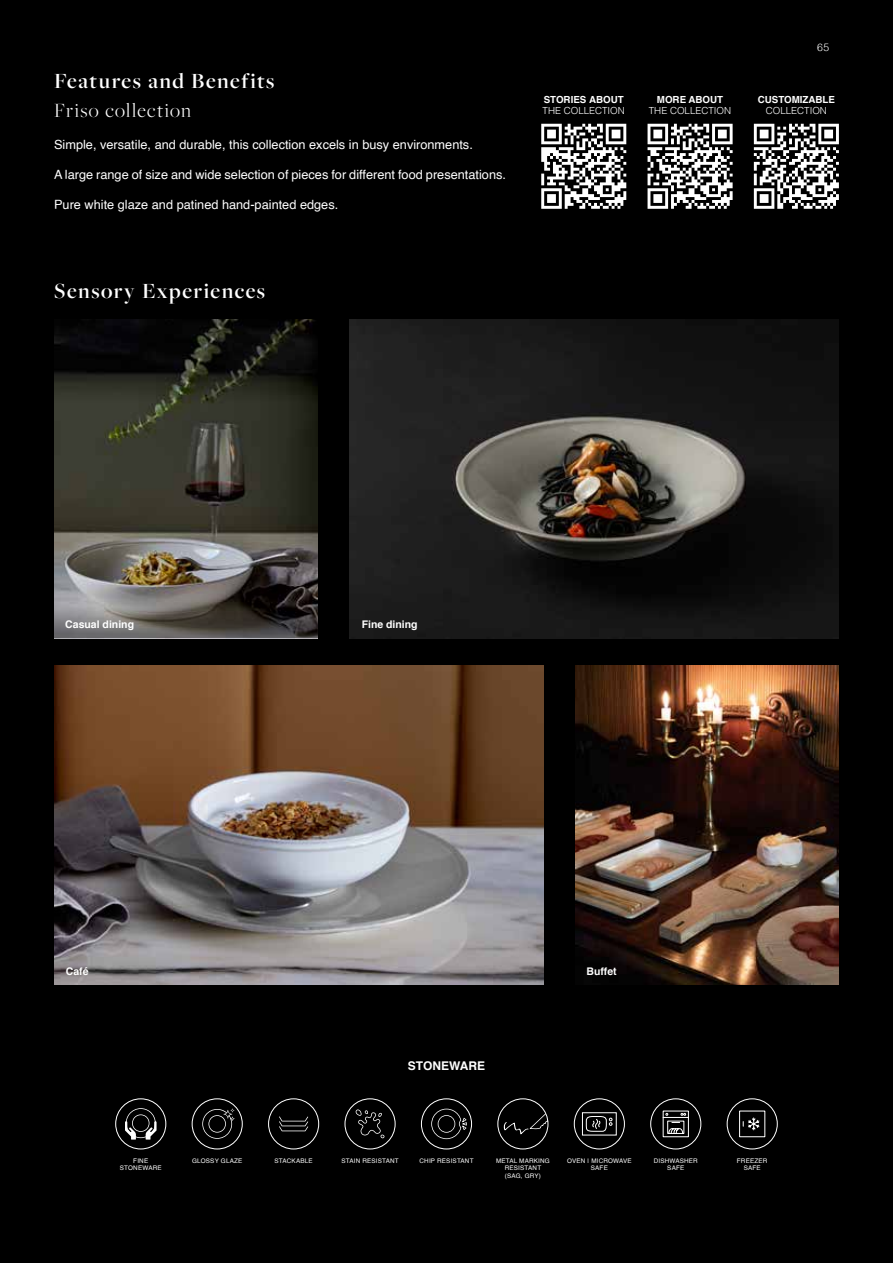
<style>
.page{position:relative;width:893px;height:1263px;background:#000}
.page>*{position:absolute;margin:0;border:0;box-sizing:border-box;transform-origin:0 0}
.t1{font:600 22.5px "Freight Big Pro";letter-spacing:.065em;color:#fff}
.t2{font:300 21px "Freight Big Pro";letter-spacing:.065em;color:#fff}
.t3{font:12.75px "Helvetica";color:#fff}
.t4{font:700 12px "Helvetica";color:#fff}
.t5{font:700 10.5px "Helvetica";color:#fff}
.t6{font:300 10.5px "Helvetica";color:#fff}
.t7{font:300 9.75px "Helvetica";color:#fff}
.t8{font:700 9.75px "Helvetica";color:#fff}
.t9{font:6.3px/7.5px "Helvetica";letter-spacing:.03em;color:#fff;text-align:center}
</style>
<div class="page">
<svg style="left:754px;top:124px;width:85px;height:85px"></svg>
<svg style="left:648px;top:124px;width:85px;height:85px"></svg>
<svg style="left:541px;top:124px;width:85px;height:85px"></svg>
<div style="left:650px;top:1098px;width:51px;height:51px;border:1px solid #fff;border-radius:50%"></div>
<svg style="left:662px;top:1110px;width:27px;height:27px"></svg>
<div style="left:727px;top:1098px;width:51px;height:51px;border:1px solid #fff;border-radius:50%"></div>
<svg style="left:739px;top:1110px;width:27px;height:27px"></svg>
<svg style="left:279px;top:1116px;width:29px;height:15px"></svg>
<div style="left:268px;top:1098px;width:51px;height:51px;border:1px solid #fff;border-radius:50%"></div>
<div style="left:345px;top:1098px;width:50px;height:51px;border:1px solid #fff;border-radius:50%"></div>
<svg style="left:356px;top:1109px;width:28px;height:29px"></svg>
<div style="left:574px;top:1098px;width:51px;height:51px;border:1px solid #fff;border-radius:50%"></div>
<svg style="left:582px;top:1112px;width:35px;height:24px"></svg>
<div style="left:497px;top:1098px;width:51px;height:51px;border:1px solid #fff;border-radius:50%"></div>
<svg style="left:504px;top:1113px;width:44px;height:21px"></svg>
<div style="left:421px;top:1098px;width:51px;height:51px;border:1px solid #fff;border-radius:50%"></div>
<svg style="left:431px;top:1109px;width:36px;height:30px"></svg>
<div style="left:115px;top:1098px;width:51px;height:51px;border:1px solid #fff;border-radius:50%"></div>
<svg style="left:125px;top:1108px;width:32px;height:31px"></svg>
<div style="left:192px;top:1098px;width:51px;height:51px;border:1px solid #fff;border-radius:50%"></div>
<svg style="left:202px;top:1108px;width:33px;height:31px"></svg>
<img style="left:350px;top:319px;width:489px;height:319px">
<img style="left:54px;top:319px;width:264px;height:280px">
<img style="left:575px;top:665px;width:264px;height:319px">
<img style="left:54px;top:665px;width:489px;height:319px">
<svg style="left:54px;top:599px;width:264px;height:39px;background:#5c5956"></svg>
<h1 class="t1" style="left:54px;top:66px;width:222px">Features and Benefits</h1>
<h2 class="t2" style="left:54px;top:96px;width:139px">Friso collection</h2>
<p class="t3" style="left:54px;top:134px;width:420px">Simple, versatile, and durable, this collection excels in busy environments.</p>
<p class="t3" style="left:54px;top:164px;width:453px">A large range of size and wide selection of pieces for different food presentations.</p>
<p class="t3" style="left:54px;top:194px;width:286px">Pure white glaze and patined hand-painted edges.</p>
<h1 class="t1" style="left:54px;top:276px;width:213px">Sensory Experiences</h1>
<p class="t8" style="left:544px;top:92px;width:82px">STORIES ABOUT</p>
<p class="t7" style="left:543px;top:105px;width:84px">THE COLLECTION</p>
<p class="t8" style="left:657px;top:92px;width:68px">MORE ABOUT</p>
<p class="t7" style="left:649px;top:105px;width:84px">THE COLLECTION</p>
<p class="t6" style="left:817px;top:40px;width:14px">65</p>
<p class="t8" style="left:758px;top:92px;width:79px">CUSTOMIZABLE</p>
<p class="t7" style="left:766px;top:105px;width:63px">COLLECTION</p>
<p class="t5" style="left:65px;top:616px;width:70px">Casual dining</p>
<p class="t5" style="left:362px;top:616px;width:58px">Fine dining</p>
<p class="t5" style="left:66px;top:962px;width:24px">Café</p>
<p class="t5" style="left:586px;top:962px;width:32px">Buffet</p>
<p class="t4" style="left:408px;top:1056px;width:79px">STONEWARE</p>
<p class="t9" style="left:120px;top:1157px;width:43px">FINE<br>STONEWARE</p>
<p class="t9" style="left:192px;top:1157px;width:52px">GLOSSY GLAZE</p>
<p class="t9" style="left:275px;top:1157px;width:40px">STACKABLE</p>
<p class="t9" style="left:341px;top:1157px;width:59px">STAIN RESISTANT</p>
<p class="t9" style="left:419px;top:1157px;width:56px">CHIP RESISTANT</p>
<p class="t9" style="left:496px;top:1157px;width:55px">METAL MARKING<br>RESISTANT (SAG, GRY)</p>
<p class="t9" style="left:567px;top:1157px;width:66px">OVEN | MICROWAVE<br>SAFE</p>
<p class="t9" style="left:654px;top:1157px;width:46px">DISHWASHER<br>SAFE</p>
<p class="t9" style="left:737px;top:1157px;width:32px">FREEZER<br>SAFE</p>
</div>
